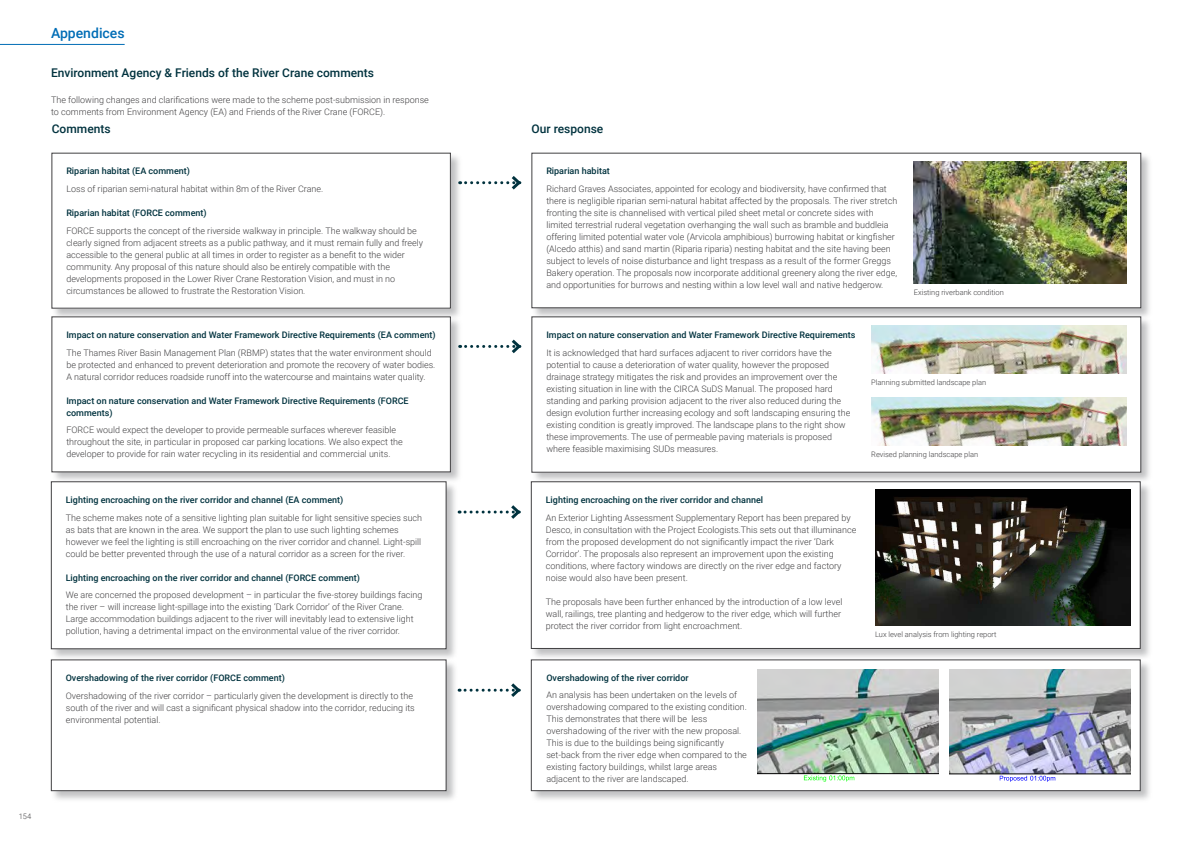
<style>
.page{position:relative;width:1191px;height:842px;background:#fff}
.page>*{position:absolute;margin:0;border:0;box-sizing:border-box;transform-origin:0 0}
.t1{font:500 14px "Roboto";color:#006db6}
.t2{font:500 12px "Roboto";color:#00323e}
.t3{font:300 9px/12px "Roboto";color:#414042}
.t4{font:500 9px/12px "Roboto";color:#00323e}
.t5{font:300 7.5px "Roboto";color:#414042}
</style>
<div class="page">
<div style="left:531px;top:153px;width:621px;height:167px;background:#828386;opacity:.5"></div>
<div style="left:532px;top:153px;width:608px;height:155px;background:#fff"></div>
<div style="left:531px;top:153px;width:610px;height:155px;border:1px solid #414042"></div>
<div style="left:531px;top:316px;width:621px;height:168px;background:#828386;opacity:.5"></div>
<div style="left:532px;top:317px;width:608px;height:155px;background:#fff"></div>
<div style="left:51px;top:153px;width:411px;height:167px;background:#828386;opacity:.5"></div>
<div style="left:52px;top:153px;width:398px;height:155px;background:#fff"></div>
<div style="left:51px;top:316px;width:411px;height:168px;background:#828386;opacity:.5"></div>
<div style="left:52px;top:317px;width:398px;height:155px;background:#fff"></div>
<svg style="left:459px;top:173px;width:63px;height:20px"></svg>
<svg style="left:459px;top:336px;width:63px;height:20px"></svg>
<img style="left:914px;top:161px;width:212px;height:122px">
<img style="left:871px;top:326px;width:255px;height:48px">
<img style="left:871px;top:397px;width:255px;height:49px">
<div style="left:531px;top:481px;width:621px;height:179px;background:#828386;opacity:.5"></div>
<div style="left:531px;top:482px;width:609px;height:166px;background:#fff"></div>
<div style="left:531px;top:481px;width:609px;height:168px;border:1px solid #414042"></div>
<div style="left:531px;top:659px;width:621px;height:144px;background:#828386;opacity:.5"></div>
<div style="left:531px;top:660px;width:609px;height:131px;background:#fff;border:1px solid #414042"></div>
<div style="left:51px;top:481px;width:407px;height:180px;background:#828386;opacity:.5"></div>
<div style="left:51px;top:482px;width:395px;height:167px;background:#fff"></div>
<div style="left:51px;top:481px;width:395px;height:168px;border:1px solid #414042"></div>
<div style="left:51px;top:659px;width:407px;height:144px;background:#828386;opacity:.5"></div>
<div style="left:51px;top:660px;width:395px;height:131px;background:#fff"></div>
<div style="left:51px;top:660px;width:395px;height:131px;border:1px solid #414042"></div>
<svg style="left:459px;top:505px;width:62px;height:14px"></svg>
<svg style="left:459px;top:683px;width:62px;height:14px"></svg>
<img style="left:875px;top:489px;width:255px;height:137px">
<img style="left:758px;top:670px;width:180px;height:112px">
<img style="left:949px;top:670px;width:181px;height:112px">
<hr style="left:0;top:44px;width:125px;height:1px;background:#006db6">
<p class="t5" style="left:19px;top:811px;width:14px">154</p>
<h1 class="t1" style="left:51px;top:23px;width:75px">Appendices</h1>
<h2 class="t2" style="left:51px;top:64px;width:324px">Environment Agency &amp; Friends of the River Crane comments</h2>
<p class="t3" style="left:51px;top:94px;width:379px">The following changes and clarifications were made to the scheme post-submission in response to comments from Environment Agency (EA) and Friends of the River Crane (FORCE).</p>
<h2 class="t2" style="left:52px;top:120px;width:60px">Comments</h2>
<h2 class="t2" style="left:531px;top:120px;width:73px">Our response</h2>
<p class="t4" style="left:66px;top:165px;width:125px">Riparian habitat (EA comment)</p>
<p class="t3" style="left:66px;top:182px;width:258px">Loss of riparian semi-natural habitat within 8m of the River Crane.</p>
<p class="t4" style="left:66px;top:206px;width:142px">Riparian habitat (FORCE comment)</p>
<p class="t3" style="left:66px;top:224px;width:358px">FORCE supports the concept of the riverside walkway in principle. The walkway should be clearly signed from adjacent streets as a public pathway, and it must remain fully and freely accessible to the general public at all times in order to register as a benefit to the wider community. Any proposal of this nature should also be entirely compatible with the developments proposed in the Lower River Crane Restoration Vision, and must in no circumstances be allowed to frustrate the Restoration Vision.</p>
<p class="t4" style="left:66px;top:329px;width:371px">Impact on nature conservation and Water Framework Directive Requirements (EA comment)</p>
<p class="t3" style="left:66px;top:346px;width:370px">The Thames River Basin Management Plan (RBMP) states that the water environment should be protected and enhanced to prevent deterioration and promote the recovery of water bodies.<br>A natural corridor reduces roadside runoff into the watercourse and maintains water quality.</p>
<p class="t4" style="left:66px;top:394px;width:344px">Impact on nature conservation and Water Framework Directive Requirements (FORCE comments)</p>
<p class="t3" style="left:66px;top:424px;width:338px">FORCE would expect the developer to provide permeable surfaces wherever feasible throughout the site, in particular in proposed car parking locations. We also expect the developer to provide for rain water recycling in its residential and commercial units.</p>
<p class="t4" style="left:66px;top:493px;width:279px">Lighting encroaching on the river corridor and channel (EA comment)</p>
<p class="t3" style="left:66px;top:511px;width:358px">The scheme makes note of a sensitive lighting plan suitable for light sensitive species such as bats that are known in the area. We support the plan to use such lighting schemes however we feel the lighting is still encroaching on the river corridor and channel. Light-spill could be better prevented through the use of a natural corridor as a screen for the river.</p>
<p class="t4" style="left:66px;top:571px;width:296px">Lighting encroaching on the river corridor and channel (FORCE comment)</p>
<p class="t3" style="left:66px;top:589px;width:358px">We are concerned the proposed development – in particular the five-storey buildings facing the river – will increase light-spillage into the existing ‘Dark Corridor’ of the River Crane.<br>Large accommodation buildings adjacent to the river will inevitably lead to extensive light pollution, having a detrimental impact on the environmental value of the river corridor.</p>
<p class="t4" style="left:66px;top:671px;width:221px">Overshadowing of the river corridor (FORCE comment)</p>
<p class="t3" style="left:66px;top:689px;width:350px">Overshadowing of the river corridor – particularly given the development is directly to the south of the river and will cast a significant physical shadow into the corridor, reducing its environmental potential.</p>
<p class="t4" style="left:546px;top:165px;width:65px">Riparian habitat</p>
<p class="t3" style="left:546px;top:182px;width:352px">Richard Graves Associates, appointed for ecology and biodiversity, have confirmed that there is negligible riparian semi-natural habitat affected by the proposals. The river stretch fronting the site is channelised with vertical piled sheet metal or concrete sides with limited terrestrial ruderal vegetation overhanging the wall such as bramble and buddleia offering limited potential water vole (Arvicola amphibious) burrowing habitat or kingfisher (Alcedo atthis) and sand martin (Riparia riparia) nesting habitat and the site having been subject to levels of noise disturbance and light trespass as a result of the former Greggs Bakery operation. The proposals now incorporate additional greenery along the river edge, and opportunities for burrows and nesting within a low level wall and native hedgerow.</p>
<p class="t5" style="left:914px;top:287px;width:91px">Existing riverbank condition</p>
<p class="t4" style="left:546px;top:329px;width:311px">Impact on nature conservation and Water Framework Directive Requirements</p>
<p class="t3" style="left:546px;top:346px;width:305px">It is acknowledged that hard surfaces adjacent to river corridors have the potential to cause a deterioration of water quality, however the proposed drainage strategy mitigates the risk and provides an improvement over the existing situation in line with the CIRCA SuDS Manual. The proposed hard standing and parking provision adjacent to the river also reduced during the design evolution further increasing ecology and soft landscaping ensuring the existing condition is greatly improved. The landscape plans to the right show these improvements. The use of permeable paving materials is proposed where feasible maximising SUDs measures.</p>
<p class="t4" style="left:546px;top:493px;width:219px">Lighting encroaching on the river corridor and channel</p>
<p class="t3" style="left:546px;top:511px;width:312px">An Exterior Lighting Assessment Supplementary Report has been prepared by Desco, in consultation with the Project Ecologists.This sets out that illuminance from the proposed development do not significantly impact the river ‘Dark Corridor’. The proposals also represent an improvement upon the existing conditions, where factory windows are directly on the river edge and factory noise would also have been present.</p>
<p class="t3" style="left:546px;top:595px;width:298px">The proposals have been further enhanced by the introduction of a low level wall, railings, tree planting and hedgerow to the river edge, which will further protect the river corridor from light encroachment.</p>
<p class="t4" style="left:546px;top:671px;width:144px">Overshadowing of the river corridor</p>
<p class="t3" style="left:546px;top:689px;width:202px">An analysis has been undertaken on the levels of overshadowing compared to the existing condition.<br>This demonstrates that there will be less overshadowing of the river with the new proposal.<br>This is due to the buildings being significantly set-back from the river edge when compared to the existing factory buildings, whilst large areas adjacent to the river are landscaped.</p>
<p class="t5" style="left:871px;top:377px;width:116px">Planning submitted landscape plan</p>
<p class="t5" style="left:871px;top:449px;width:108px">Revised planning landscape plan</p>
<p class="t5" style="left:875px;top:629px;width:123px">Lux level analysis from lighting report</p>
</div>
